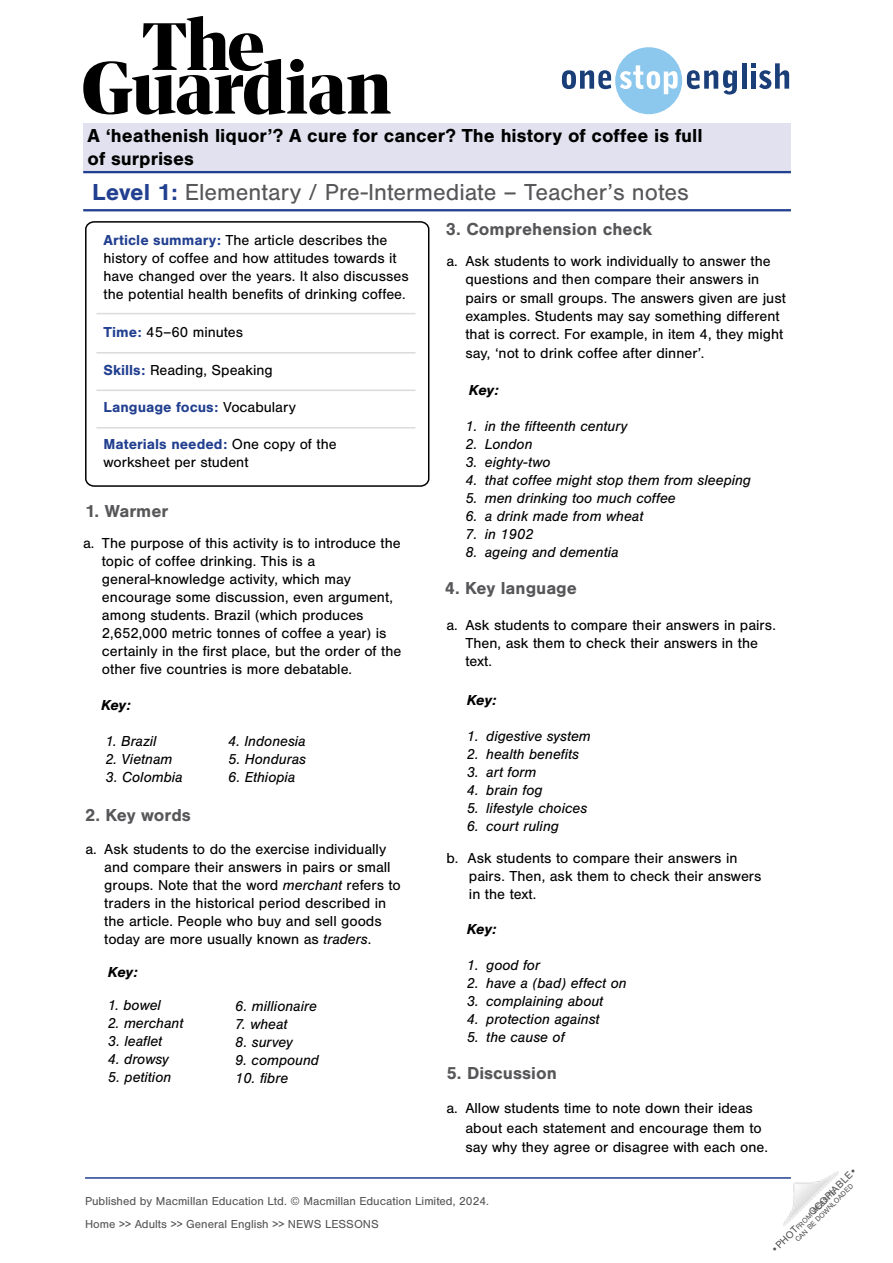
<style>
.page{position:relative;width:893px;height:1263px;background:#fff}
.page>*{position:absolute;margin:0;border:0;box-sizing:border-box;transform-origin:0 0}
.t1{font:24px "Nimbus San";color:#57575a}
.t2{font:700 19.5px/23.4px "Nimbus San";color:#000}
.t3{font:700 18px "Nimbus San";color:#57575a}
.t4{font:15px/18px "Nimbus San";color:#000}
.t5{font:italic 15px "Nimbus San";color:#000}
.t6{font:700 15px "Nimbus San";color:#224090}
.t7{font:italic 700 15px "Nimbus San";letter-spacing:-.02em;color:#000}
.t8{font:12px/23.1px "Nimbus San";color:#575656}
.t9{font:10.5px "Nimbus San";color:#575656}
.t10{font:7.5px "Nimbus San";color:#575656}
.s1{font-weight:700;color:#224090}
.s2{font-weight:400;color:#000}
.s3{font-style:italic}
.s4{font-size:10.5px}
</style>
<div class="page">
<hr style="left:85px;top:1177px;width:706px;height:2px;background:#224090">
<svg style="left:783px;top:1171px;width:55px;height:55px"></svg>
<div style="left:83px;top:124px;width:708px;height:49px;background:#e1e1ef"></div>
<hr style="left:83px;top:171px;width:708px;height:2px;background:#224090">
<hr style="left:83px;top:209px;width:708px;height:2px;background:#224090">
<svg style="left:83px;top:16px;width:308px;height:99px"></svg>
<svg style="left:562px;top:47px;width:175px;height:67px"></svg>
<hr style="left:742px;top:63px;width:4px;height:26px;background:#193e78">
<svg style="left:751px;top:63px;width:38px;height:26px"></svg>
<hr style="left:96px;top:313px;width:319px;height:1px;background:#dbdbda">
<hr style="left:96px;top:352px;width:319px;height:2px;background:#dbdbda">
<hr style="left:96px;top:390px;width:319px;height:1px;background:#dbdbda">
<hr style="left:96px;top:427px;width:319px;height:2px;background:#dbdbda">
<div style="left:85px;top:221px;width:344px;height:266px;border:2px solid #000;border-radius:8px"></div>
<h2 class="t2" style="left:88px;top:124px;width:617px">A ‘heathenish liquor’? A cure for cancer? The history of coffee is full of surprises</h2>
<h1 class="t1" style="left:92px;top:179px;width:598px"><span class="s1">Level 1:</span> Elementary / Pre-Intermediate – Teacher’s notes</h1>
<p class="t3" style="left:446px;top:219px;width:208px">3. Comprehension check</p>
<p class="t4" style="left:465px;top:252px;width:322px;text-indent:-19px">a. Ask students to work individually to answer the questions and then compare their answers in pairs or small groups. The answers given are just examples. Students may say something different that is correct. For example, in item 4, they might say, ‘not to drink coffee after dinner’.</p>
<p class="t7" style="left:469px;top:381px;width:31px">Key:</p>
<p class="t5" style="left:465px;top:417px;width:164px">1. in the fifteenth century</p>
<p class="t5" style="left:465px;top:435px;width:69px">2. London</p>
<p class="t5" style="left:465px;top:453px;width:87px">3. eighty-two</p>
<p class="t5" style="left:465px;top:471px;width:287px">4. that coffee might stop them from sleeping</p>
<p class="t5" style="left:465px;top:489px;width:212px">5. men drinking too much coffee</p>
<p class="t5" style="left:465px;top:507px;width:179px">6. a drink made from wheat</p>
<p class="t5" style="left:465px;top:525px;width:70px">7. in 1902</p>
<p class="t5" style="left:465px;top:543px;width:155px">8. ageing and dementia</p>
<p class="t4" style="left:104px;top:231px;width:307px"><span class="s1">Article summary:</span> The article describes the history of coffee and how attitudes towards it have changed over the years. It also discusses the potential health benefits of drinking coffee.</p>
<p class="t4" style="left:104px;top:323px;width:141px"><span class="s1">Time:</span> 45–60 minutes</p>
<p class="t4" style="left:104px;top:361px;width:171px"><span class="s1">Skills:</span> Reading, Speaking</p>
<p class="t6" style="left:104px;top:399px;width:194px">Language focus: <span class="s2">Vocabulary</span></p>
<p class="t4" style="left:104px;top:436px;width:235px"><span class="s1">Materials needed:</span> One copy of the worksheet per student</p>
<p class="t3" style="left:85px;top:501px;width:85px">1. Warmer</p>
<p class="t4" style="left:102px;top:534px;width:301px;text-indent:-19px">a. The purpose of this activity is to introduce the topic of coffee drinking. This is a general-knowledge activity, which may encourage some discussion, even argument, among students. Brazil (which produces 2,652,000 metric tonnes of coffee a year) is certainly in the first place, but the order of the other five countries is more debatable.</p>
<p class="t7" style="left:101px;top:696px;width:31px">Key:</p>
<p class="t5" style="left:106px;top:732px;width:52px">1. Brazil</p>
<p class="t5" style="left:106px;top:750px;width:68px">2. Vietnam</p>
<p class="t5" style="left:106px;top:768px;width:79px">3. Colombia</p>
<p class="t3" style="left:85px;top:804px;width:107px">2. Key words</p>
<p class="t4" style="left:104px;top:841px;width:298px;text-indent:-19px">a. Ask students to do the exercise individually and compare their answers in pairs or small groups. Note that the word <span class="s3">merchant</span> refers to traders in the historical period described in the article. People who buy and sell goods today are more usually known as <span class="s3">traders</span>.</p>
<p class="t7" style="left:108px;top:963px;width:31px">Key:</p>
<p class="t5" style="left:108px;top:997px;width:55px">1. bowel</p>
<p class="t5" style="left:108px;top:1015px;width:77px">2. merchant</p>
<p class="t5" style="left:108px;top:1033px;width:56px">3. leaflet</p>
<p class="t5" style="left:108px;top:1051px;width:62px">4. drowsy</p>
<p class="t5" style="left:108px;top:1069px;width:65px">5. petition</p>
<p class="t3" style="left:445px;top:578px;width:134px">4. Key language</p>
<p class="t4" style="left:465px;top:616px;width:312px;text-indent:-19px">a. Ask students to compare their answers in pairs.<br>Then, ask them to check their answers in the text.</p>
<p class="t7" style="left:467px;top:691px;width:31px">Key:</p>
<p class="t5" style="left:467px;top:728px;width:126px">1. digestive system</p>
<p class="t5" style="left:467px;top:746px;width:114px">2. health benefits</p>
<p class="t5" style="left:467px;top:764px;width:71px">3. art form</p>
<p class="t5" style="left:467px;top:782px;width:77px">4. brain fog</p>
<p class="t5" style="left:467px;top:800px;width:122px">5. lifestyle choices</p>
<p class="t5" style="left:467px;top:818px;width:94px">6. court ruling</p>
<p class="t5" style="left:228px;top:733px;width:79px">4. Indonesia</p>
<p class="t5" style="left:228px;top:751px;width:79px">5. Honduras</p>
<p class="t5" style="left:228px;top:769px;width:69px">6. Ethiopia</p>
<p class="t4" style="left:469px;top:849px;width:294px;text-indent:-22px">b. Ask students to compare their answers in pairs. Then, ask them to check their answers in the text.</p>
<p class="t7" style="left:467px;top:920px;width:31px">Key:</p>
<p class="t5" style="left:467px;top:956px;width:75px">1. good for</p>
<p class="t5" style="left:467px;top:974px;width:161px">2. have a (bad) effect on</p>
<p class="t5" style="left:467px;top:992px;width:138px">3. complaining about</p>
<p class="t5" style="left:467px;top:1010px;width:134px">4. protection against</p>
<p class="t5" style="left:467px;top:1028px;width:99px">5. the cause of</p>
<p class="t5" style="left:235px;top:997px;width:83px">6. millionaire</p>
<p class="t5" style="left:235px;top:1015px;width:54px">7. wheat</p>
<p class="t5" style="left:235px;top:1033px;width:59px">8. survey</p>
<p class="t5" style="left:235px;top:1051px;width:85px">9. compound</p>
<p class="t5" style="left:235px;top:1069px;width:55px">10. fibre</p>
<p class="t3" style="left:446px;top:1063px;width:112px">5. Discussion</p>
<p class="t4" style="left:465px;top:1099px;width:304px;line-height:19.5px;text-indent:-19px">a. Allow students time to note down their ideas about each statement and encourage them to say why they agree or disagree with each one.</p>
<p class="t8" style="left:85px;top:1189px;width:405px">Published by Macmillan Education Ltd. © Macmillan Education Limited, 2024.<br>Home &gt;&gt; Adults &gt;&gt; General English &gt;&gt; NEWS LESSONS</p>
<p class="t9" style="left:806px;top:1210px;width:66px;rotate:-45deg">OCOPIABLE•</p>
<p class="t10" style="left:793px;top:1238px;width:81px;rotate:-45deg">CAN BE DOWNLOADED</p>
<p class="t10" style="left:770px;top:1249px;width:89px;rotate:-45deg"><span class="s4">• PHOT</span>FROM WEBSITE</p>
</div>
